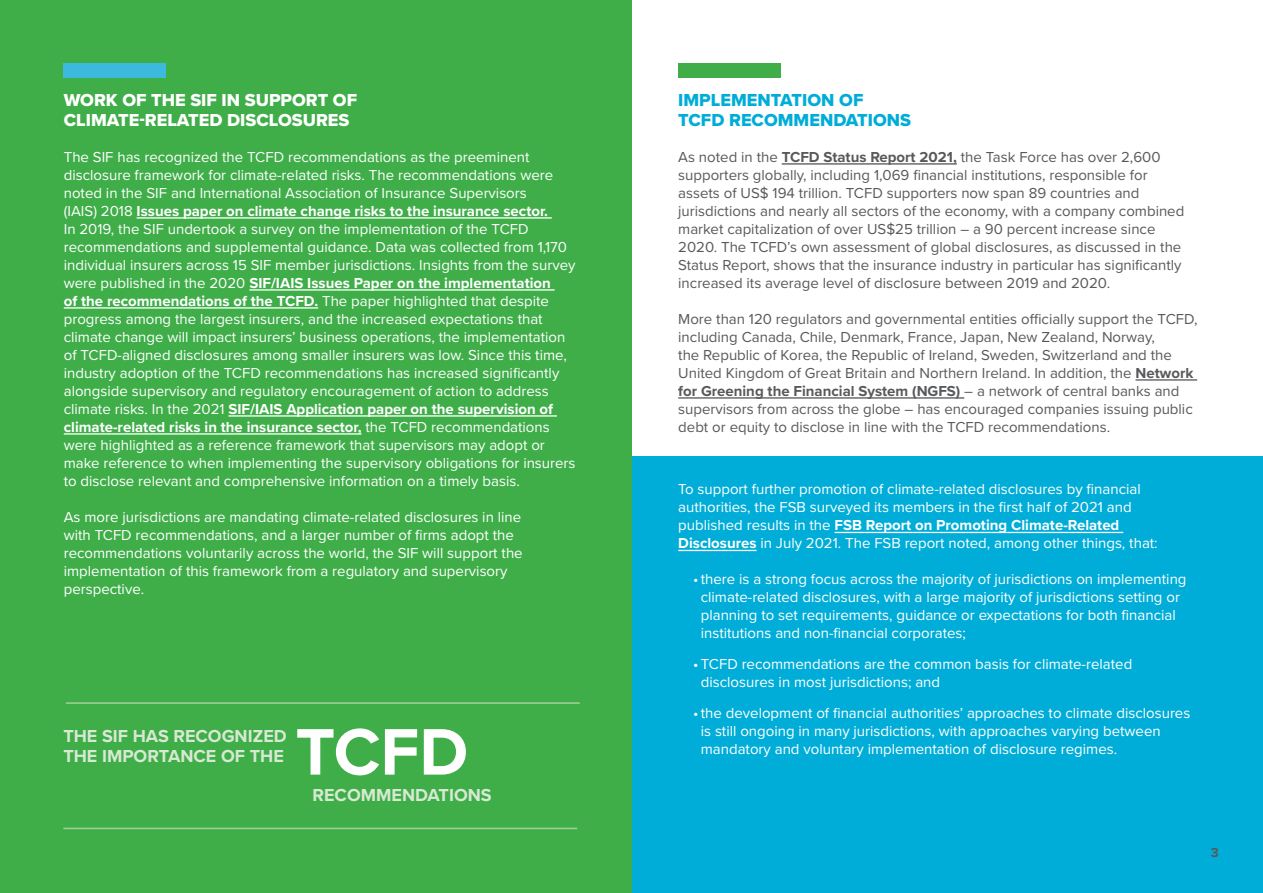
<style>
.page{position:relative;width:1263px;height:893px;background:#fff}
.page>*{position:absolute;margin:0;border:0;box-sizing:border-box;transform-origin:0 0}
.t1{font:700 68.1px "Proxima Nova";color:#fff}
.t2{font:700 18px/19.5px "Proxima Nova";color:#d8e9d3}
.t3{font:18px/19.5px "Proxima Nova Extrabld";color:#fff}
.t4{font:18px/19.5px "Proxima Nova Extrabld";color:#00add8}
.t5{font:15px/18px "Proxima Nova";color:#fff}
.t6{font:15px/18px "Proxima Nova";color:#58595b}
.t7{font:700 13.5px "Proxima Nova";color:#58595b}
.s1{font-weight:700}
</style>
<div class="page">
<div style="left:631px;top:456px;width:632px;height:437px;background:#00add8"></div>
<div style="left:0;top:0;width:631px;height:893px;background:#3fae49"></div>
<hr style="left:137px;top:217px;width:415px;height:2px;background:#fff">
<hr style="left:249px;top:289px;width:306px;height:2px;background:#fff">
<hr style="left:64px;top:307px;width:254px;height:2px;background:#fff">
<hr style="left:228px;top:415px;width:329px;height:2px;background:#fff">
<hr style="left:64px;top:433px;width:297px;height:2px;background:#fff">
<div style="left:64px;top:64px;width:102px;height:14px;background:#3bb9de"></div>
<hr style="left:782px;top:163px;width:175px;height:2px;background:#58595b">
<hr style="left:1135px;top:379px;width:62px;height:2px;background:#58595b">
<hr style="left:678px;top:397px;width:286px;height:2px;background:#58595b">
<hr style="left:834px;top:532px;width:289px;height:1px;background:#fff">
<hr style="left:678px;top:550px;width:78px;height:1px;background:#fff">
<div style="left:678px;top:64px;width:102px;height:14px;background:#3fae49"></div>
<hr style="left:66px;top:702px;width:514px;height:2px;background:#a4cf9a">
<hr style="left:63px;top:828px;width:514px;height:1px;background:#a4cf9a">
<p class="t3" style="left:64px;top:90px;width:295px">WORK OF THE SIF IN SUPPORT OF<br>CLIMATE-RELATED DISCLOSURES</p>
<p class="t5" style="left:64px;top:147px;width:513px">The SIF has recognized the TCFD recommendations as the preeminent disclosure framework for climate-related risks. The recommendations were noted in the SIF and International Association of Insurance Supervisors<br>(IAIS) 2018 <span class="s1">Issues paper on climate change risks to the insurance sector.<br></span>In 2019, the SIF undertook a survey on the implementation of the TCFD recommendations and supplemental guidance. Data was collected from 1,170 individual insurers across 15 SIF member jurisdictions. Insights from the survey were published in the 2020 <span class="s1">SIF/IAIS Issues Paper on the implementation<br>of the recommendations of the TCFD.</span> The paper highlighted that despite progress among the largest insurers, and the increased expectations that climate change will impact insurers’ business operations, the implementation of TCFD-aligned disclosures among smaller insurers was low. Since this time, industry adoption of the TCFD recommendations has increased significantly alongside supervisory and regulatory encouragement of action to address climate risks. In the 2021 <span class="s1">SIF/IAIS Application paper on the supervision of climate-related risks in the insurance sector,</span> the TCFD recommendations were highlighted as a reference framework that supervisors may adopt or make reference to when implementing the supervisory obligations for insurers to disclose relevant and comprehensive information on a timely basis.</p>
<p class="t5" style="left:64px;top:507px;width:460px">As more jurisdictions are mandating climate-related disclosures in line with TCFD recommendations, and a larger number of firms adopt the recommendations voluntarily across the world, the SIF will support the implementation of this framework from a regulatory and supervisory perspective.</p>
<p class="t2" style="left:63px;top:726px;width:225px">THE SIF HAS RECOGNIZED<br>THE IMPORTANCE OF THE</p>
<h1 class="t1" style="left:296px;top:701px;width:174px">TCFD</h1>
<p class="t2" style="left:313px;top:784px;width:181px">RECOMMENDATIONS</p>
<p class="t4" style="left:678px;top:90px;width:234px">IMPLEMENTATION OF<br>TCFD RECOMMENDATIONS</p>
<p class="t6" style="left:678px;top:147px;width:508px">As noted in the <span class="s1">TCFD Status Report 2021,</span> the Task Force has over 2,600 supporters globally, including 1,069 financial institutions, responsible for assets of US$ 194 trillion. TCFD supporters now span 89 countries and jurisdictions and nearly all sectors of the economy, with a company combined market capitalization of over US$25 trillion – a 90 percent increase since 2020. The TCFD’s own assessment of global disclosures, as discussed in the Status Report, shows that the insurance industry in particular has significantly increased its average level of disclosure between 2019 and 2020.</p>
<p class="t6" style="left:678px;top:309px;width:521px">More than 120 regulators and governmental entities officially support the TCFD, including Canada, Chile, Denmark, France, Japan, New Zealand, Norway,<br>the Republic of Korea, the Republic of Ireland, Sweden, Switzerland and the United Kingdom of Great Britain and Northern Ireland. In addition, the <span class="s1">Network for Greening the Financial System (NGFS)</span> – a network of central banks and supervisors from across the globe – has encouraged companies issuing public debt or equity to disclose in line with the TCFD recommendations.</p>
<p class="t5" style="left:678px;top:480px;width:481px">To support further promotion of climate-related disclosures by financial authorities, the FSB surveyed its members in the first half of 2021 and published results in the <span class="s1">FSB Report on Promoting Climate-Related Disclosures</span> in July 2021. The FSB report noted, among other things, that:</p>
<p class="t5" style="left:701px;top:570px;width:487px;text-indent:-8px">•there is a strong focus across the majority of jurisdictions on implementing climate-related disclosures, with a large majority of jurisdictions setting or planning to set requirements, guidance or expectations for both financial institutions and non-financial corporates;</p>
<p class="t5" style="left:701px;top:654px;width:433px;text-indent:-8px">•TCFD recommendations are the common basis for climate-related disclosures in most jurisdictions; and</p>
<p class="t5" style="left:701px;top:703px;width:491px;text-indent:-8px">•the development of financial authorities’ approaches to climate disclosures is still ongoing in many jurisdictions, with approaches varying between mandatory and voluntary implementation of disclosure regimes.</p>
<p class="t7" style="left:1211px;top:842px;width:9px">3</p>
</div>
